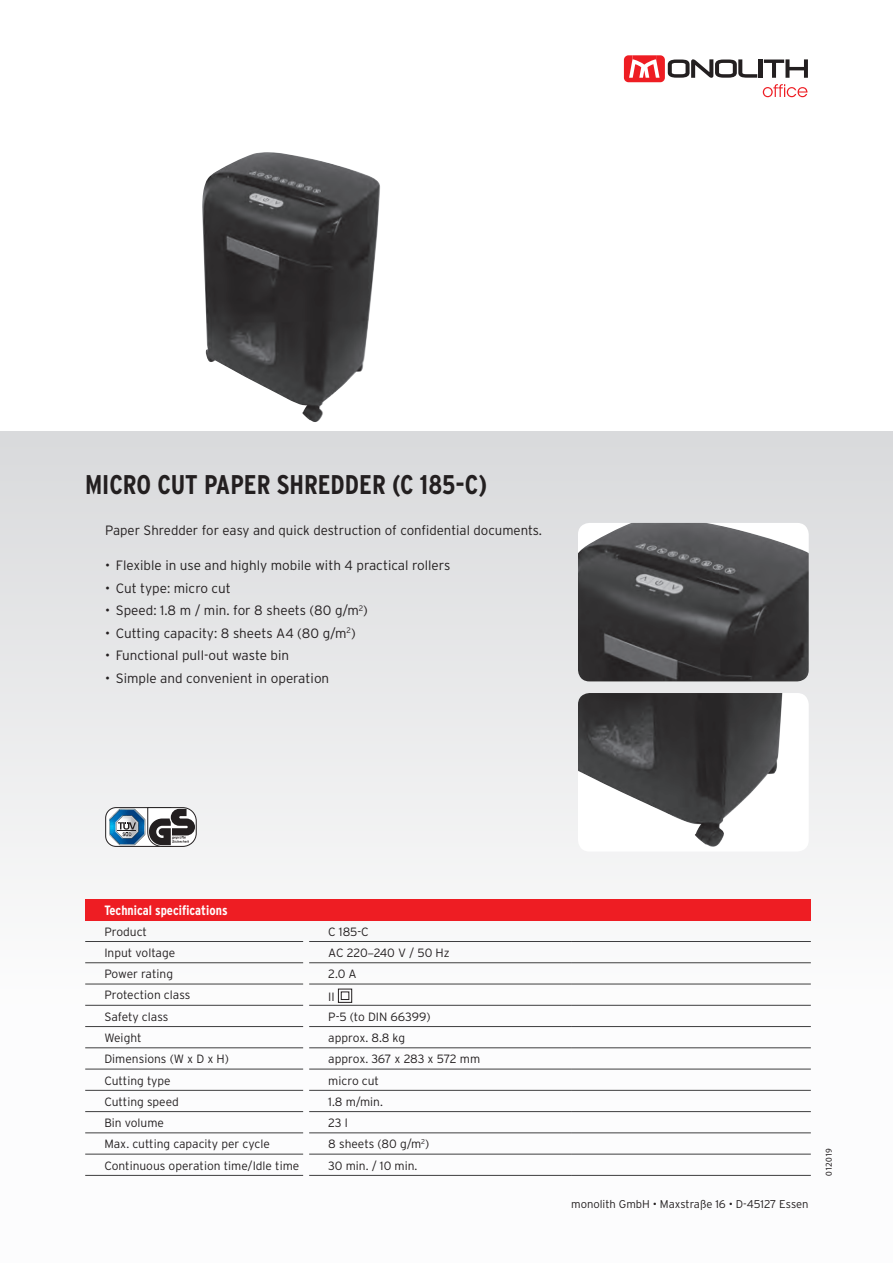
<style>
.page{position:relative;width:893px;height:1263px;background:#fff}
.page>*{position:absolute;margin:0;border:0;box-sizing:border-box;transform-origin:0 0}
.t1{font:700 condensed 27px "Interstate";color:#231f20}
.t2{font:300 13.5px "Interstate";color:#231f20}
.t3{font:700 condensed 13.5px "Interstate";color:#fff}
.t4{font:300 12px "Interstate";color:#231f20}
.t5{font:300 12px "Interstate";letter-spacing:-.02em;color:#231f20}
.t6{font:300 11.25px "Interstate";color:#231f20}
.t7{font:9px "Myriad Pro";color:#231f20}
.s1{font-family:"Myriad Pro";font-weight:400}
</style>
<div class="page">
<div style="left:0;top:432px;width:893px;height:831px;background:linear-gradient(to bottom,#dcdddf,#fff)"></div>
<svg style="left:763px;top:84px;width:44px;height:13px"></svg>
<hr style="left:759px;top:59px;width:4px;height:19px;background:#231f20">
<svg style="left:764px;top:59px;width:44px;height:19px"></svg>
<svg style="left:624px;top:55px;width:133px;height:27px"></svg>
<svg style="left:105px;top:807px;width:92px;height:40px"></svg>
<img style="left:202px;top:152px;width:178px;height:270px">
<img style="left:578px;top:523px;width:231px;height:158px">
<div style="left:85px;top:899px;width:726px;height:21px;background:#ee1d23"></div>
<hr style="left:85px;top:941px;width:218px;height:1px;background:#3e3e3f">
<hr style="left:309px;top:941px;width:262px;height:1px;background:#3e3e3f">
<hr style="left:571px;top:941px;width:240px;height:1px;background:#3e3e3f">
<hr style="left:85px;top:962px;width:218px;height:1px;background:#3e3e3f">
<hr style="left:309px;top:962px;width:262px;height:1px;background:#3e3e3f">
<hr style="left:571px;top:962px;width:240px;height:1px;background:#3e3e3f">
<hr style="left:85px;top:984px;width:218px;height:1px;background:#3e3e3f">
<hr style="left:309px;top:984px;width:262px;height:1px;background:#3e3e3f">
<hr style="left:571px;top:984px;width:240px;height:1px;background:#3e3e3f">
<hr style="left:85px;top:1005px;width:218px;height:1px;background:#3e3e3f">
<hr style="left:309px;top:1005px;width:262px;height:1px;background:#3e3e3f">
<hr style="left:571px;top:1005px;width:240px;height:1px;background:#3e3e3f">
<hr style="left:85px;top:1026px;width:218px;height:1px;background:#3e3e3f">
<hr style="left:309px;top:1026px;width:262px;height:1px;background:#3e3e3f">
<hr style="left:571px;top:1026px;width:240px;height:1px;background:#3e3e3f">
<hr style="left:85px;top:1047px;width:218px;height:1px;background:#3e3e3f">
<hr style="left:309px;top:1047px;width:262px;height:1px;background:#3e3e3f">
<hr style="left:571px;top:1047px;width:240px;height:1px;background:#3e3e3f">
<hr style="left:85px;top:919px;width:218px;height:2px;background:#ee1d23">
<hr style="left:309px;top:919px;width:262px;height:2px;background:#ee1d23">
<hr style="left:571px;top:919px;width:240px;height:2px;background:#ee1d23">
<hr style="left:85px;top:1069px;width:218px;height:1px;background:#3e3e3f">
<hr style="left:309px;top:1069px;width:262px;height:1px;background:#3e3e3f">
<hr style="left:571px;top:1069px;width:240px;height:1px;background:#3e3e3f">
<hr style="left:85px;top:1090px;width:218px;height:1px;background:#3e3e3f">
<hr style="left:309px;top:1090px;width:262px;height:1px;background:#3e3e3f">
<hr style="left:571px;top:1090px;width:240px;height:1px;background:#3e3e3f">
<hr style="left:85px;top:1111px;width:218px;height:1px;background:#3e3e3f">
<hr style="left:309px;top:1111px;width:262px;height:1px;background:#3e3e3f">
<hr style="left:571px;top:1111px;width:240px;height:1px;background:#3e3e3f">
<hr style="left:85px;top:1132px;width:218px;height:1px;background:#3e3e3f">
<hr style="left:309px;top:1132px;width:262px;height:1px;background:#3e3e3f">
<hr style="left:571px;top:1132px;width:240px;height:1px;background:#3e3e3f">
<hr style="left:85px;top:1154px;width:218px;height:1px;background:#3e3e3f">
<hr style="left:309px;top:1154px;width:262px;height:1px;background:#3e3e3f">
<hr style="left:571px;top:1154px;width:240px;height:1px;background:#3e3e3f">
<hr style="left:309px;top:1175px;width:262px;height:1px;background:#3e3e3f">
<hr style="left:571px;top:1175px;width:240px;height:1px;background:#3e3e3f">
<hr style="left:85px;top:1175px;width:218px;height:1px;background:#3e3e3f">
<div style="left:338px;top:989px;width:14px;height:14px;border:1px solid #231f20"></div>
<div style="left:341px;top:991px;width:8px;height:9px;border:1px solid #231f20"></div>
<svg style="left:578px;top:693px;width:231px;height:158px"></svg>
<img style="left:578px;top:693px;width:204px;height:154px">
<h1 class="t1" style="left:85px;top:468px;width:404px">MICRO CUT PAPER SHREDDER (C 185-C)</h1>
<p class="t2" style="left:105px;top:522px;width:438px">Paper Shredder for easy and quick destruction of confidential documents.</p>
<p class="t2" style="left:105px;top:557px;width:347px">• Flexible in use and highly mobile with 4 practical rollers</p>
<p class="t2" style="left:105px;top:580px;width:127px">• Cut type: micro cut</p>
<p class="t2" style="left:105px;top:602px;width:264px">• Speed: 1.8 m / min. for 8 sheets (80 g/m<sup>2</sup>)</p>
<p class="t2" style="left:105px;top:625px;width:252px">• Cutting capacity: 8 sheets A4 (80 g/m<sup>2</sup>)</p>
<p class="t2" style="left:105px;top:647px;width:185px">• Functional pull-out waste bin</p>
<p class="t2" style="left:105px;top:670px;width:226px">• Simple and convenient in operation</p>
<p class="t3" style="left:104px;top:902px;width:125px">Technical specifications</p>
<p class="t4" style="left:104px;top:924px;width:44px">Product</p>
<p class="t4" style="left:328px;top:924px;width:42px">C 185-C</p>
<p class="t4" style="left:104px;top:945px;width:72px">Input voltage</p>
<p class="t5" style="left:328px;top:945px;width:123px">AC 220<span class="s1">–</span>240 V / 50 Hz</p>
<p class="t4" style="left:104px;top:967px;width:70px">Power rating</p>
<p class="t4" style="left:328px;top:967px;width:30px">2.0 A</p>
<p class="t4" style="left:104px;top:988px;width:88px">Protection class</p>
<p class="t4" style="left:328px;top:989px;width:8px">II</p>
<p class="t4" style="left:104px;top:1009px;width:66px">Safety class</p>
<p class="t4" style="left:328px;top:1009px;width:104px">P-5 (to DIN 66399)</p>
<p class="t4" style="left:104px;top:1030px;width:39px">Weight</p>
<p class="t4" style="left:328px;top:1030px;width:78px">approx. 8.8 kg</p>
<p class="t4" style="left:104px;top:1052px;width:126px">Dimensions (W x D x H)</p>
<p class="t5" style="left:328px;top:1052px;width:153px">approx. 367 x 283 x 572 mm</p>
<p class="t4" style="left:104px;top:1073px;width:68px">Cutting type</p>
<p class="t4" style="left:328px;top:1073px;width:52px">micro cut</p>
<p class="t4" style="left:104px;top:1094px;width:76px">Cutting speed</p>
<p class="t4" style="left:328px;top:1094px;width:56px">1.8 m/min.</p>
<p class="t4" style="left:104px;top:1115px;width:61px">Bin volume</p>
<p class="t4" style="left:328px;top:1115px;width:21px">23 l</p>
<p class="t4" style="left:104px;top:1137px;width:167px">Max. cutting capacity per cycle</p>
<p class="t4" style="left:328px;top:1137px;width:103px">8 sheets (80 g/m<sup>2</sup>)</p>
<p class="t4" style="left:104px;top:1158px;width:197px">Continuous operation time/Idle time</p>
<p class="t4" style="left:328px;top:1158px;width:91px">30 min. / 10 min.</p>
<p class="t6" style="left:571px;top:1197px;width:239px">monolith GmbH • Maxstraße 16 • D-45127 Essen</p>
<p class="t7" style="left:823px;top:1176px;width:29px;rotate:-90deg">012019</p>
</div>
